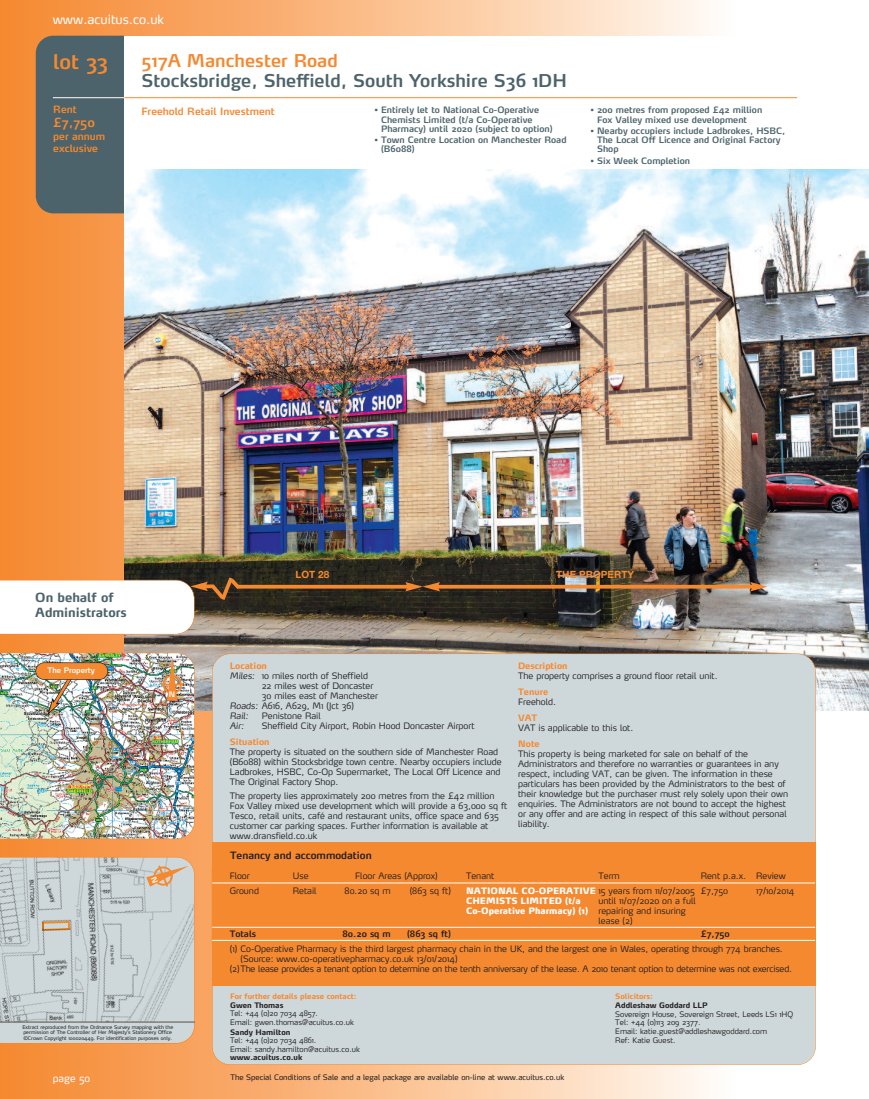
<style>
.page{position:relative;width:869px;height:1099px;background:#fff}
.page>*{position:absolute;margin:0;border:0;box-sizing:border-box;transform-origin:0 0}
.t1{font:600 20px "Max";color:#f58930}
.t2{font:600 17.5px "Max";color:#4c636b}
.t3{font:600 17.5px "Max";color:#f58930}
.t4{font:700 12.5px/15px "Max";color:#4c636b}
.t5{font:12.5px "Max";color:#fff}
.t6{font:600 12.5px "Max";color:#f58930}
.t7{font:600 10px/12px "Max";color:#f58930}
.t8{font:600 10px "Max";color:#231f20}
.t9{font:700 10px "Helvetica Neue";color:#f58930}
.t10{font:10px "Max";color:#fff}
.t11{font:300 8.75px/10px "Max";color:#231f20}
.t12{font:600 8.75px/9.4px "Max";color:#4c636b}
.t13{font:900 8.75px/10px "Max";color:#fff}
.t14{font:700 8.75px "Max";color:#f58930}
.t15{font:600 8.75px "Max";color:#231f20}
.t16{font:italic 300 8.75px "Max";color:#231f20}
.t17{font:300 7.5px/8.8px "Max";color:#231f20}
.t18{font:7.5px "Max";color:#231f20}
.t19{font:700 7.5px "Max";color:#231f20}
.t20{font:700 7.5px "Max";color:#f58930}
.t21{font:600 7.5px "Max";color:#fff}
.t22{font:600 7.38px "Max";color:#fff}
.t23{font:5px/5.6px "Max";color:#231f20}
.s1{font-style:italic}
.s2{font-weight:300;color:#231f20}
</style>
<div class="page">
<div style="left:293px;top:0;width:442px;height:1098px;background:linear-gradient(to right,#fab073,#fefaf5)"></div>
<div style="left:2px;top:0;width:291px;height:1098px;background:linear-gradient(to right,#f58931,#faaf75)"></div>
<hr style="left:0;top:0;width:2px;height:1098px;background:#f58930">
<div style="left:36px;top:36px;width:104px;height:177px;background:#4c636b;border-radius:18px"></div>
<img style="left:124px;top:168px;width:744px;height:542px">
<div style="left:124px;top:36px;width:744px;height:132px;background:#fff"></div>
<div style="left:212px;top:654px;width:602px;height:410px;background:#ced8da;border-radius:18px"></div>
<hr style="left:53px;top:97px;width:71px;height:1px;background:#fff">
<hr style="left:124px;top:97px;width:672px;height:1px;background:#f58930">
<div style="left:212px;top:842px;width:603px;height:143px;background:#f58930"></div>
<hr style="left:436px;top:585px;width:317px;height:3px;background:#f58930">
<svg style="left:750px;top:582px;width:17px;height:9px"></svg>
<hr style="left:212px;top:882px;width:602px;height:1px;background:#fff">
<hr style="left:212px;top:927px;width:602px;height:1px;background:#fff">
<hr style="left:212px;top:940px;width:602px;height:1px;background:#fff">
<hr style="left:237px;top:585px;width:171px;height:3px;background:#f58930">
<svg style="left:405px;top:582px;width:35px;height:9px"></svg>
<svg style="left:0;top:573px;width:244px;height:61px"></svg>
<img style="left:0;top:652px;width:195px;height:187px">
<div style="left:36px;top:662px;width:72px;height:17px;background:#f58930;border-radius:8px"></div>
<div style="left:35px;top:662px;width:73px;height:17px;border:1px solid #231f20;border-radius:9px"></div>
<svg style="left:0;top:856px;width:195px;height:187px;background:#c6cdcd"></svg>
<h3 class="t5" style="left:53px;top:15px;width:113px">www.acuitus.co.uk</h3>
<h1 class="t1" style="left:53px;top:54px;width:57px">lot 33</h1>
<p class="t7" style="left:53px;top:105px;width:25px">Rent</p>
<h3 class="t6" style="left:53px;top:118px;width:43px">£7,750</h3>
<p class="t7" style="left:53px;top:132px;width:53px">per annum exclusive</p>
<h2 class="t3" style="left:141px;top:54px;width:198px">517A Manchester Road</h2>
<h2 class="t2" style="left:141px;top:74px;width:426px">Stocksbridge, Sheffield, South Yorkshire S36 1DH</h2>
<p class="t7" style="left:141px;top:106px;width:135px">Freehold Retail Investment</p>
<p class="t12" style="left:381px;top:106px;width:173px;text-indent:-7px">• Entirely let to National Co-Operative<br>Chemists Limited (t/a Co-Operative<br>Pharmacy) until 2020 (subject to option)</p>
<p class="t12" style="left:381px;top:136px;width:187px;text-indent:-7px">• Town Centre Location on Manchester Road (B6088)</p>
<p class="t12" style="left:596px;top:106px;width:166px;text-indent:-7px">• 200 metres from proposed £42 million<br>Fox Valley mixed use development</p>
<p class="t12" style="left:596px;top:127px;width:190px;text-indent:-7px">• Nearby occupiers include Ladbrokes, HSBC,<br>The Local Off Licence and Original Factory<br>Shop</p>
<p class="t12" style="left:590px;top:157px;width:101px">• Six Week Completion</p>
<h3 class="t4" style="left:35px;top:590px;width:93px">On behalf of<br>Administrators</h3>
<p class="t21" style="left:47px;top:667px;width:49px">The Property</p>
<p class="t22" style="left:169px;top:691px;width:8px">N</p>
<p class="t23" style="left:22px;top:1024px;width:152px">Extract reproduced from the Ordnance Survey mapping with the permission of The Controller of Her Majesty’s Stationery Office ©Crown Copyright 100020449. For identification purposes only.</p>
<p class="t9" style="left:295px;top:571px;width:35px">LOT 28</p>
<p class="t9" style="left:556px;top:571px;width:79px">THE PROPERTY</p>
<p class="t14" style="left:230px;top:662px;width:38px">Location</p>
<p class="t11" style="left:230px;top:671px;width:140px"><span class="s1">Miles:</span> 10 miles north of Sheffield</p>
<p class="t11" style="left:261px;top:681px;width:113px">22 miles west of Doncaster</p>
<p class="t11" style="left:261px;top:691px;width:118px">30 miles east of Manchester</p>
<p class="t11" style="left:230px;top:701px;width:126px"><span class="s1">Roads:</span> A616, A629, M1 (Jct 36)</p>
<p class="t16" style="left:230px;top:712px;width:20px">Rail:</p>
<p class="t11" style="left:262px;top:711px;width:60px">Penistone Rail</p>
<p class="t16" style="left:230px;top:722px;width:16px">Air:</p>
<p class="t11" style="left:262px;top:721px;width:214px">Sheffield City Airport, Robin Hood Doncaster Airport</p>
<p class="t14" style="left:230px;top:738px;width:41px">Situation</p>
<p class="t11" style="left:230px;top:747px;width:273px">The property is situated on the southern side of Manchester Road (B6088) within Stocksbridge town centre. Nearby occupiers include Ladbrokes, HSBC, Co-Op Supermarket, The Local Off Licence and The Original Factory Shop.</p>
<p class="t11" style="left:230px;top:791px;width:279px">The property lies approximately 200 metres from the £42 million Fox Valley mixed use development which will provide a 63,000 sq ft Tesco, retail units, café and restaurant units, office space and 635 customer car parking spaces. Further information is available at www.dransfield.co.uk</p>
<p class="t8" style="left:230px;top:851px;width:143px">Tenancy and accommodation</p>
<p class="t14" style="left:518px;top:662px;width:51px">Description</p>
<p class="t11" style="left:518px;top:671px;width:201px">The property comprises a ground floor retail unit.</p>
<p class="t14" style="left:518px;top:688px;width:31px">Tenure</p>
<p class="t11" style="left:518px;top:697px;width:39px">Freehold.</p>
<p class="t14" style="left:518px;top:714px;width:21px">VAT</p>
<p class="t11" style="left:518px;top:723px;width:117px">VAT is applicable to this lot.</p>
<p class="t14" style="left:518px;top:740px;width:23px">Note</p>
<p class="t11" style="left:518px;top:749px;width:271px">This property is being marketed for sale on behalf of the Administrators and therefore no warranties or guarantees in any respect, including VAT, can be given. The information in these particulars has been provided by the Administrators to the best of their knowledge but the purchaser must rely solely upon their own enquiries. The Administrators are not bound to accept the highest or any offer and are acting in respect of this sale without personal liability.</p>
<p class="t11" style="left:229px;top:871px;width:22px">Floor</p>
<p class="t11" style="left:293px;top:871px;width:17px">Use</p>
<p class="t11" style="left:355px;top:871px;width:84px">Floor Areas (Approx)</p>
<p class="t11" style="left:466px;top:871px;width:30px">Tenant</p>
<p class="t11" style="left:598px;top:871px;width:23px">Term</p>
<p class="t11" style="left:700px;top:871px;width:87px">Rent p.a.x. Review</p>
<p class="t11" style="left:229px;top:886px;width:31px">Ground</p>
<p class="t11" style="left:293px;top:886px;width:25px">Retail</p>
<p class="t11" style="left:344px;top:886px;width:48px">80.20 sq m</p>
<p class="t11" style="left:409px;top:886px;width:43px">(863 sq ft)</p>
<p class="t13" style="left:466px;top:886px;width:230px">NATIONAL CO-OPERATIVE <span class="s2">15 years from 11/07/2005<br></span>CHEMISTS LIMITED (t/a<br>Co-Operative Pharmacy) (1)</p>
<p class="t11" style="left:700px;top:886px;width:29px">£7,750</p>
<p class="t11" style="left:755px;top:886px;width:40px">17/10/2014</p>
<p class="t11" style="left:598px;top:896px;width:99px">until 11/07/2020 on a full repairing and insuring lease (2)</p>
<p class="t15" style="left:229px;top:930px;width:28px">Totals</p>
<p class="t15" style="left:342px;top:930px;width:50px">80.20 sq m</p>
<p class="t15" style="left:407px;top:930px;width:45px">(863 sq ft)</p>
<p class="t15" style="left:700px;top:930px;width:31px">£7,750</p>
<p class="t11" style="left:230px;top:945px;width:554px">(1) Co-Operative Pharmacy is the third largest pharmacy chain in the UK, and the largest one in Wales, operating through 774 branches.</p>
<p class="t11" style="left:240px;top:955px;width:218px">(Source: www.co-operativepharmacy.co.uk 13/01/2014)</p>
<p class="t11" style="left:230px;top:965px;width:563px">(2)The lease provides a tenant option to determine on the tenth anniversary of the lease. A 2010 tenant option to determine was not exercised.</p>
<p class="t20" style="left:230px;top:993px;width:128px">For further details please contact:</p>
<p class="t19" style="left:230px;top:1002px;width:55px">Gwen Thomas</p>
<p class="t17" style="left:230px;top:1009px;width:125px">Tel: +44 (0)20 7034 4857.<br>Email: gwen.thomas@acuitus.co.uk</p>
<p class="t19" style="left:230px;top:1029px;width:62px">Sandy Hamilton</p>
<p class="t17" style="left:230px;top:1036px;width:131px">Tel: +44 (0)20 7034 4861.<br>Email: sandy.hamilton@acuitus.co.uk</p>
<p class="t19" style="left:230px;top:1054px;width:74px">www.acuitus.co.uk</p>
<p class="t20" style="left:615px;top:993px;width:39px">Solicitors:</p>
<p class="t19" style="left:615px;top:1002px;width:94px">Addleshaw Goddard LLP</p>
<p class="t17" style="left:615px;top:1010px;width:179px">Sovereign House, Sovereign Street, Leeds LS1 1HQ Tel: +44 (0)113 209 2377.<br>Email: katie.guest@addleshawgoddard.com<br>Ref: Katie Guest.</p>
<p class="t10" style="left:53px;top:1074px;width:39px">page 50</p>
<p class="t18" style="left:230px;top:1073px;width:335px">The Special Conditions of Sale and a legal package are available on-line at www.acuitus.co.uk</p>
</div>
